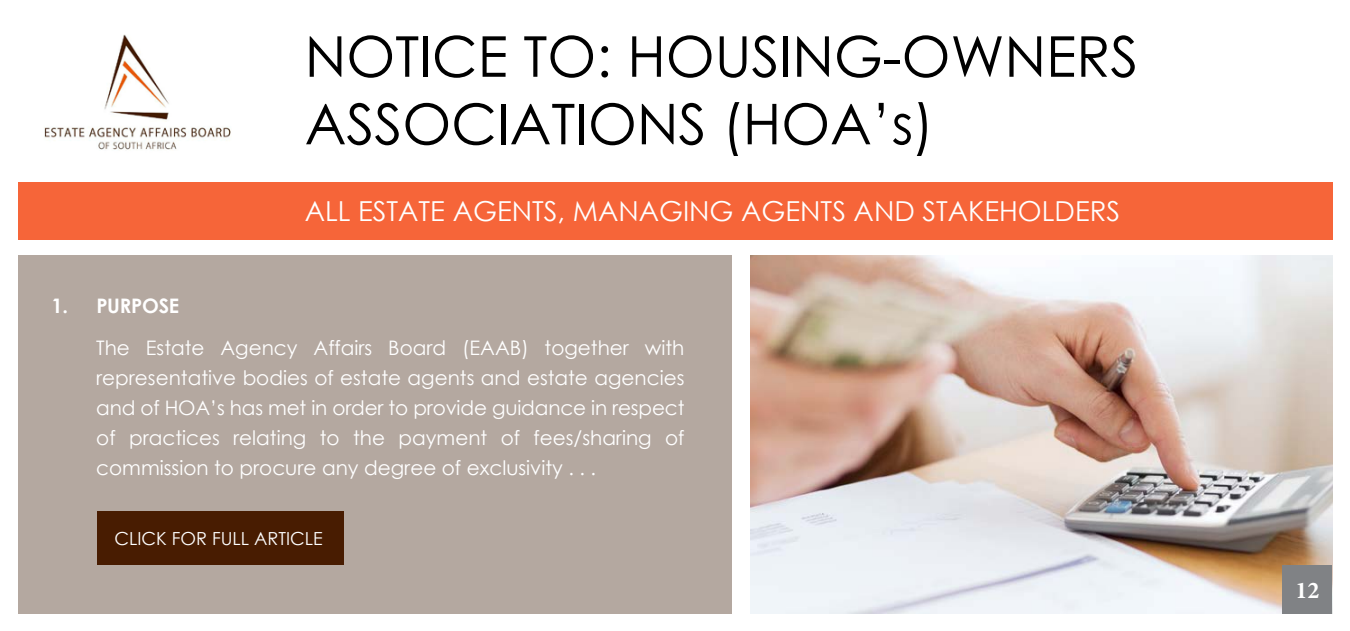
<style>
.page{position:relative;width:1350px;height:631px;background:#fff}
.page>*{position:absolute;margin:0;border:0;box-sizing:border-box;transform-origin:0 0}
.t1{font:56.25px/67.5px "Century Gothic";color:#000}
.t2{font:27.5px "Century Gothic";color:#fff}
.t3{font:700 24px "Minion Pro";color:#fff}
.t4{font:20px/30px "Century Gothic";color:#fff;text-align:justify}
.t5{font:700 20px "Century Gothic";letter-spacing:-.015em;color:#fff}
.t6{font:18px "Century Gothic";color:#fff}
</style>
<div class="page">
<img style="left:751px;top:255px;width:581px;height:358px">
<div style="left:18px;top:255px;width:714px;height:358px;background:#b4a8a0"></div>
<div style="left:18px;top:182px;width:1314px;height:57px;background:#f66539"></div>
<img style="left:44px;top:34px;width:187px;height:116px">
<div style="left:1283px;top:565px;width:49px;height:48px;background:#808285"></div>
<div style="left:97px;top:511px;width:247px;height:54px;background:#481c01"></div>
<h1 class="t1" style="left:305px;top:22px;width:835px">NOTICE TO: HOUSING-OWNERS<br>ASSOCIATIONS (HOA’s)</h1>
<h2 class="t2" style="left:305px;top:192px;width:817px">ALL ESTATE AGENTS, MANAGING AGENTS AND STAKEHOLDERS</h2>
<p class="t5" style="left:51px;top:293px;width:129px">1. PURPOSE</p>
<p class="t4" style="left:96px;top:333px;width:590px">The Estate Agency Affairs Board (EAAB) together with representative bodies of estate agents and estate agencies and of HOA’s has met in order to provide guidance in respect of practices relating to the payment of fees/sharing of commission to procure any degree of exclusivity . . .</p>
<p class="t6" style="left:114px;top:526px;width:210px">CLICK FOR FULL ARTICLE</p>
<p class="t3" style="left:1295px;top:573px;width:25px">12</p>
</div>
